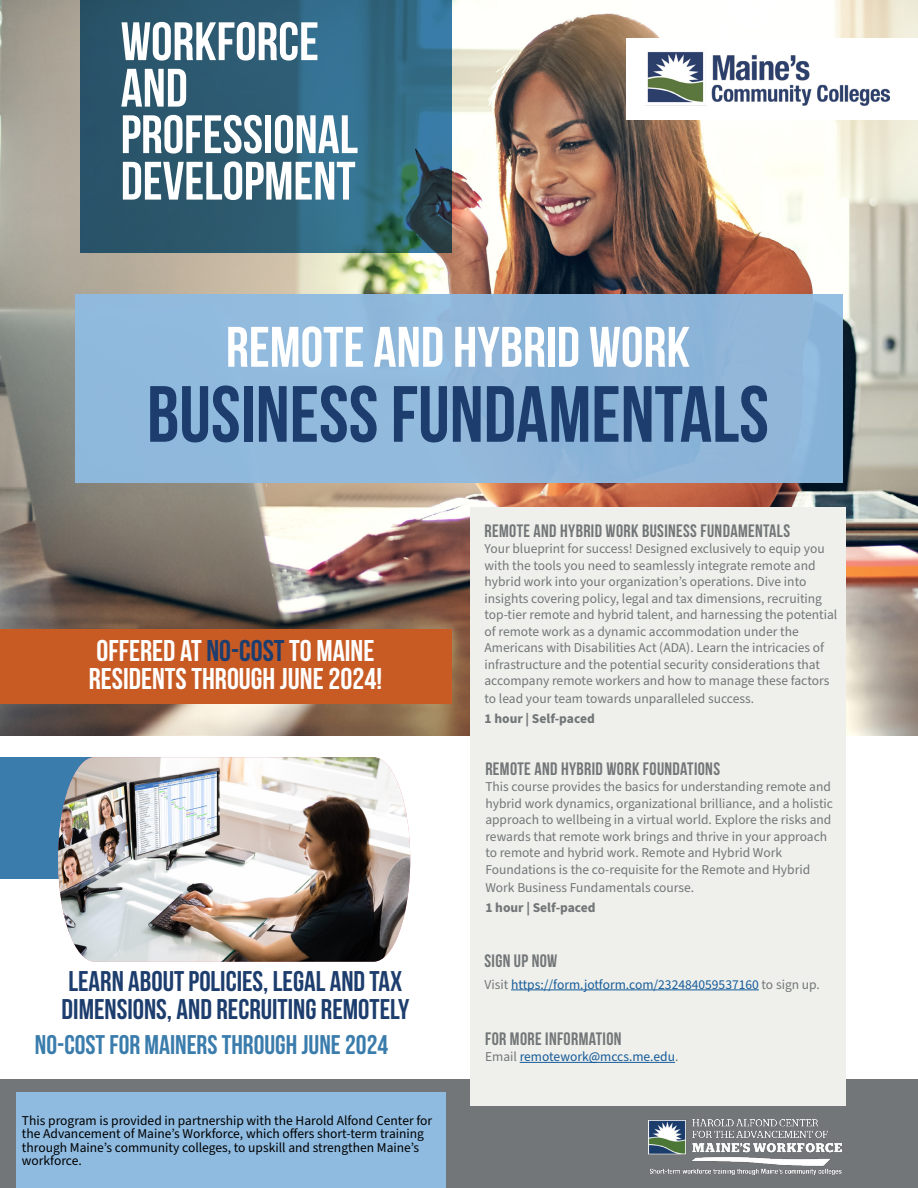
<style>
.page{position:relative;width:918px;height:1188px;background:#fff}
.page>*{position:absolute;margin:0;border:0;box-sizing:border-box;transform-origin:0 0}
.t1{font:79.5px "Bebas Neue";color:#1c3d6d}
.t2{font:57px "Bebas Neue";color:#fff}
.t3{font:54px/46.5px "Bebas Neue";color:#fff}
.t4{font:30px/27.9px "Bebas Neue";color:#fff}
.t5{font:28.5px/28.5px "Bebas Neue";color:#1c3d6d}
.t6{font:27px "Bebas Neue";color:#3a7cac}
.t7{font:18px "Bebas Neue";letter-spacing:.02em;color:#727678}
.t8{font:13.5px/16.5px "Source Sans Pro";color:#727678}
.t9{font:13.5px/13.5px "Source Sans Pro";color:#000}
.t10{font:13.5px "Source Sans Pro";color:#165b9a}
.t11{font:700 13.5px "Source Sans Pro";color:#727678}
.s1{color:#1c3d6d}
.s2{color:#727678}
</style>
<div class="page">
<img style="left:0;top:0;width:918px;height:735px">
<div style="left:0;top:1080px;width:918px;height:108px;background:#727678"></div>
<div style="left:627px;top:38px;width:291px;height:82px;background:#fff"></div>
<img style="left:645px;top:52px;width:244px;height:54px">
<div style="left:75px;top:295px;width:768px;height:188px;background:#90b8da"></div>
<svg style="left:80px;top:0;width:372px;height:253px;fill:#2d5b71"></svg>
<div style="left:471px;top:507px;width:375px;height:599px;background:#eff0eb"></div>
<div style="left:0;top:757px;width:297px;height:121px;background:#3a7cac"></div>
<div style="left:0;top:630px;width:452px;height:74px;background:#c85b24"></div>
<img style="left:649px;top:1120px;width:193px;height:54px">
<hr style="left:520px;top:1062px;width:155px;height:1px;background:#165b9a">
<hr style="left:511px;top:990px;width:248px;height:1px;background:#165b9a">
<img style="left:58px;top:757px;width:352px;height:205px">
<div style="left:17px;top:1093px;width:429px;height:95px;background:#8fbbe1"></div>
<h3 class="t3" style="left:121px;top:18px;width:239px">WORKFORCE<br>AND<br>PROFESSIONAL<br>DEVELOPMENT</h3>
<h2 class="t2" style="left:226px;top:316px;width:466px">REMOTE AND HYBRID WORK</h2>
<h1 class="t1" style="left:147px;top:371px;width:623px">BUSINESS FUNDAMENTALS</h1>
<h3 class="t4" style="left:89px;top:637px;width:295px">OFFERED AT <span class="s1">NO-COST</span> TO MAINE<br>RESIDENTS THROUGH JUNE 2024!</h3>
<h3 class="t5" style="left:62px;top:966px;width:349px">LEARN ABOUT POLICIES, LEGAL AND TAX<br>DIMENSIONS, AND RECRUITING REMOTELY</h3>
<h3 class="t6" style="left:35px;top:1030px;width:355px">NO-COST FOR MAINERS THROUGH JUNE 2024</h3>
<p class="t9" style="left:22px;top:1114px;width:412px">This program is provided in partnership with the Harold Alfond Center for the Advancement of Maine’s Workforce, which offers short-term training through Maine’s community colleges, to upskill and strengthen Maine’s workforce.</p>
<h3 class="t7" style="left:485px;top:521px;width:307px">REMOTE AND HYBRID WORK BUSINESS FUNDAMENTALS</h3>
<p class="t8" style="left:485px;top:541px;width:354px">Your blueprint for success! Designed exclusively to equip you with the tools you need to seamlessly integrate remote and hybrid work into your organization’s operations. Dive into insights covering policy, legal and tax dimensions, recruiting top-tier remote and hybrid talent, and harnessing the potential of remote work as a dynamic accommodation under the Americans with Disabilities Act (ADA). Learn the intricacies of infrastructure and the potential security considerations that accompany remote workers and how to manage these factors</p>
<p class="t8" style="left:485px;top:691px;width:271px">to lead your team towards unparalleled success.</p>
<p class="t11" style="left:485px;top:710px;width:112px">1 hour | Self-paced</p>
<h3 class="t7" style="left:485px;top:759px;width:236px">REMOTE AND HYBRID WORK FOUNDATIONS</h3>
<p class="t8" style="left:485px;top:779px;width:349px">This course provides the basics for understanding remote and hybrid work dynamics, organizational brilliance, and a holistic approach to wellbeing in a virtual world. Explore the risks and rewards that remote work brings and thrive in your approach to remote and hybrid work. Remote and Hybrid Work Foundations is the co-requisite for the Remote and Hybrid</p>
<p class="t8" style="left:485px;top:879px;width:210px">Work Business Fundamentals course.</p>
<p class="t11" style="left:485px;top:898px;width:112px">1 hour | Self-paced</p>
<h3 class="t7" style="left:485px;top:951px;width:74px">SIGN UP NOW</h3>
<p class="t10" style="left:485px;top:975px;width:337px"><span class="s2">Visit</span> https://form.jotform.com/232484059537160 <span class="s2">to sign up.</span></p>
<h3 class="t7" style="left:485px;top:1029px;width:138px">FOR MORE INFORMATION</h3>
<p class="t10" style="left:485px;top:1048px;width:195px"><span class="s2">Email</span> remotework@mccs.me.edu<span class="s2">.</span></p>
</div>
